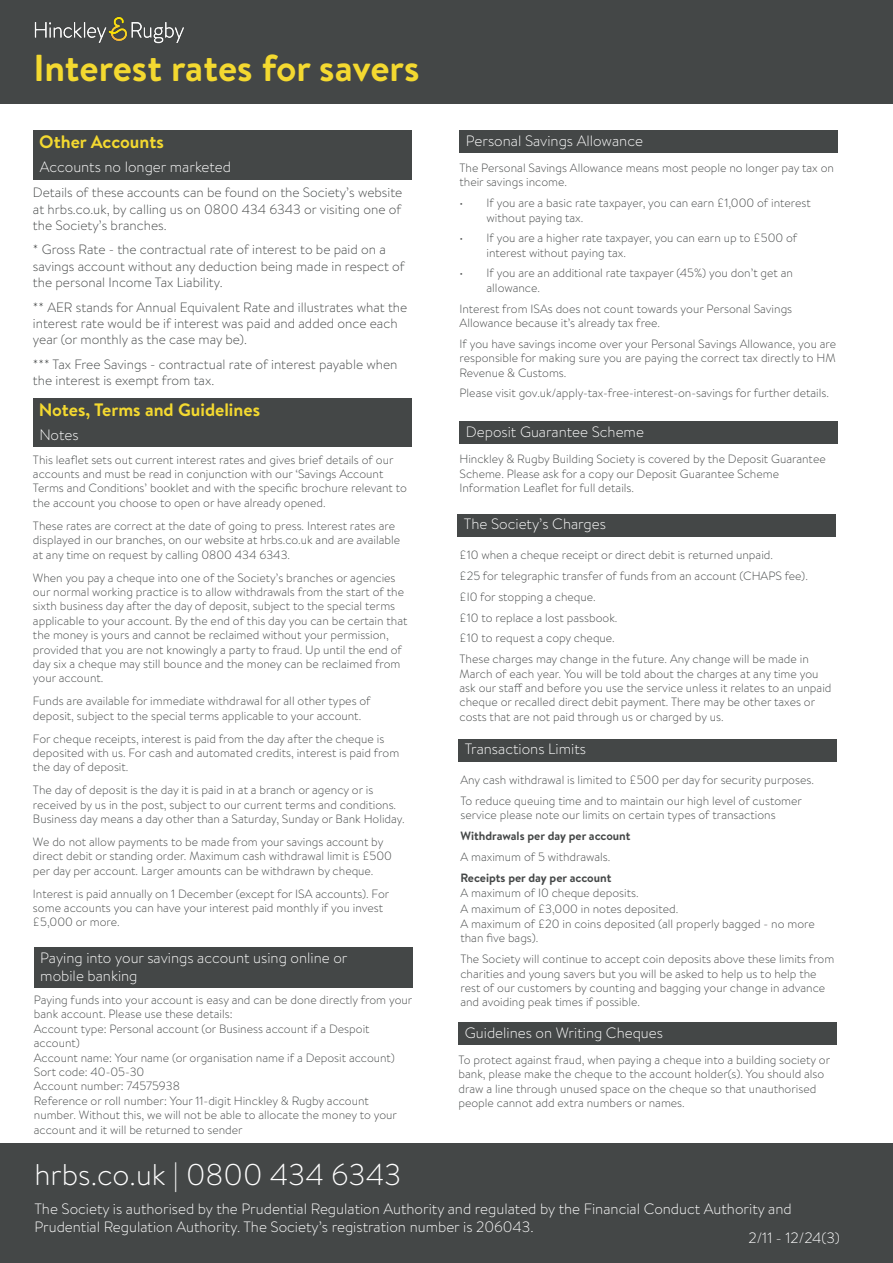
<style>
.page{position:relative;width:893px;height:1263px;background:#444747}
.page>*{position:absolute;margin:0;border:0;box-sizing:border-box;transform-origin:0 0}
.t1{font:700 37.5px "Brandon Text";color:#f4d930}
.t2{font:300 30px "Brandon Text";color:#fff}
.t3{font:700 18px "Brandon Text";color:#f4d930}
.t4{font:300 15px/18px "Brandon Text";color:#fff}
.t5{font:300 13.5px/16.2px "Brandon Text";color:#444747}
.t6{font:300 12px/14.4px "Brandon Text";color:#444747}
.t7{font:700 12px "Brandon Text";color:#444747}
</style>
<div class="page">
<div style="left:0;top:104px;width:893px;height:1159px;background:#fff"></div>
<img style="left:34px;top:17px;width:150px;height:26px">
<div style="left:33px;top:398px;width:378px;height:26px;background:#444747"></div>
<div style="left:33px;top:424px;width:378px;height:23px;background:#444747"></div>
<div style="left:459px;top:421px;width:379px;height:23px;background:#444747"></div>
<div style="left:459px;top:130px;width:379px;height:23px;background:#444747"></div>
<div style="left:34px;top:947px;width:378px;height:41px;background:#444747"></div>
<div style="left:458px;top:514px;width:378px;height:22px;background:#444747"></div>
<div style="left:458px;top:739px;width:379px;height:22px;background:#444747"></div>
<div style="left:459px;top:1022px;width:378px;height:23px;background:#444747"></div>
<div style="left:0;top:1144px;width:893px;height:119px;background:#444747"></div>
<div style="left:33px;top:157px;width:379px;height:22px;background:#444747"></div>
<div style="left:33px;top:130px;width:379px;height:27px;background:#444747"></div>
<p class="t1" style="left:33px;top:42px;width:388px">Interest rates for savers</p>
<p class="t3" style="left:39px;top:129px;width:126px">Other Accounts</p>
<p class="t5" style="left:33px;top:184px;width:371px;text-align:justify">Details of these accounts can be found on the Society’s website at hrbs.co.uk, by calling us on 0800 434 6343 or visiting one of the Society’s branches.</p>
<p class="t5" style="left:33px;top:241px;width:373px">* Gross Rate - the contractual rate of interest to be paid on a savings account without any deduction being made in respect of the personal Income Tax Liability.</p>
<p class="t5" style="left:33px;top:298px;width:376px">** AER stands for Annual Equivalent Rate and illustrates what the interest rate would be if interest was paid and added once each year (or monthly as the case may be).</p>
<p class="t5" style="left:33px;top:355px;width:366px">*** Tax Free Savings - contractual rate of interest payable when the interest is exempt from tax.</p>
<p class="t4" style="left:40px;top:158px;width:193px">Accounts no longer marketed</p>
<p class="t3" style="left:39px;top:397px;width:223px">Notes, Terms and Guidelines</p>
<p class="t4" style="left:39px;top:425px;width:41px">Notes</p>
<p class="t6" style="left:33px;top:452px;width:375px">This leaflet sets out current interest rates and gives brief details of our accounts and must be read in conjunction with our ‘Savings Account Terms and Conditions’ booklet and with the specific brochure relevant to the account you choose to open or have already opened.</p>
<p class="t6" style="left:33px;top:518px;width:369px">These rates are correct at the date of going to press. Interest rates are displayed in our branches, on our website at hrbs.co.uk and are available at any time on request by calling 0800 434 6343.</p>
<p class="t6" style="left:33px;top:570px;width:376px">When you pay a cheque into one of the Society’s branches or agencies our normal working practice is to allow withdrawals from the start of the sixth business day after the day of deposit, subject to the special terms applicable to your account. By the end of this day you can be certain that the money is yours and cannot be reclaimed without your permission, provided that you are not knowingly a party to fraud. Up until the end of day six a cheque may still bounce and the money can be reclaimed from your account.</p>
<p class="t6" style="left:33px;top:693px;width:339px">Funds are available for immediate withdrawal for all other types of deposit, subject to the special terms applicable to your account.</p>
<p class="t6" style="left:33px;top:731px;width:368px">For cheque receipts, interest is paid from the day after the cheque is deposited with us. For cash and automated credits, interest is paid from the day of deposit.</p>
<p class="t6" style="left:33px;top:782px;width:373px">The day of deposit is the day it is paid in at a branch or agency or is received by us in the post, subject to our current terms and conditions.<br>Business day means a day other than a Saturday, Sunday or Bank Holiday.</p>
<p class="t6" style="left:33px;top:834px;width:360px">We do not allow payments to be made from your savings account by direct debit or standing order. Maximum cash withdrawal limit is £500 per day per account. Larger amounts can be withdrawn by cheque.</p>
<p class="t6" style="left:33px;top:886px;width:358px">Interest is paid annually on 1 December (except for ISA accounts). For some accounts you can have your interest paid monthly if you invest £5,000 or more.</p>
<p class="t4" style="left:40px;top:948px;width:309px">Paying into your savings account using online or mobile banking</p>
<p class="t6" style="left:34px;top:992px;width:380px">Paying funds into your account is easy and can be done directly from your bank account. Please use these details:<br>Account type: Personal account (or Business account if a Despoit account)<br>Account name: Your name (or organisation name if a Deposit account)<br>Sort code: 40-05-30<br>Account number: 74575938<br>Reference or roll number: Your 11-digit Hinckley &amp; Rugby account number. Without this, we will not be able to allocate the money to your account and it will be returned to sender</p>
<p class="t2" style="left:34px;top:1154px;width:368px">hrbs.co.uk | 0800 434 6343</p>
<p class="t4" style="left:466px;top:131px;width:179px">Personal Savings Allowance</p>
<p class="t6" style="left:459px;top:160px;width:376px">The Personal Savings Allowance means most people no longer pay tax on their savings income.</p>
<p class="t6" style="left:486px;top:195px;width:326px;text-indent:-27px">• If you are a basic rate taxpayer, you can earn £1,000 of interest without paying tax.</p>
<p class="t6" style="left:486px;top:231px;width:312px;text-indent:-27px">• If you are a higher rate taxpayer, you can earn up to £500 of interest without paying tax.</p>
<p class="t6" style="left:486px;top:266px;width:308px;text-indent:-27px">• If you are an additional rate taxpayer (45%) you don’t get an allowance.</p>
<p class="t6" style="left:459px;top:301px;width:334px">Interest from ISAs does not count towards your Personal Savings<br>Allowance because it’s already tax free.</p>
<p class="t6" style="left:459px;top:336px;width:378px;text-align:justify">If you have savings income over your Personal Savings Allowance, you are responsible for making sure you are paying the correct tax directly to HM Revenue &amp; Customs.</p>
<p class="t6" style="left:459px;top:386px;width:371px">Please visit gov.uk/apply-tax-free-interest-on-savings for further details.</p>
<p class="t4" style="left:466px;top:422px;width:180px">Deposit Guarantee Scheme</p>
<p class="t6" style="left:459px;top:451px;width:368px">Hinckley &amp; Rugby Building Society is covered by the Deposit Guarantee<br>Scheme. Please ask for a copy our Deposit Guarantee Scheme<br>Information Leaflet for full details.</p>
<p class="t4" style="left:464px;top:514px;width:144px">The Society’s Charges</p>
<p class="t6" style="left:459px;top:548px;width:315px">£10 when a cheque receipt or direct debit is returned unpaid.</p>
<p class="t6" style="left:459px;top:568px;width:350px">£25 for telegraphic transfer of funds from an account (CHAPS fee).</p>
<p class="t6" style="left:459px;top:589px;width:138px">£I0 for stopping a cheque.</p>
<p class="t6" style="left:459px;top:610px;width:159px">£10 to replace a lost passbook.</p>
<p class="t6" style="left:459px;top:631px;width:157px">£10 to request a copy cheque.</p>
<p class="t6" style="left:459px;top:651px;width:373px">These charges may change in the future. Any change will be made in March of each year. You will be told about the charges at any time you ask our staff and before you use the service unless it relates to an unpaid cheque or recalled direct debit payment. There may be other taxes or costs that are not paid through us or charged by us.</p>
<p class="t4" style="left:465px;top:739px;width:123px">Transactions Limits</p>
<p class="t6" style="left:460px;top:772px;width:355px">Any cash withdrawal is limited to £500 per day for security purposes.</p>
<p class="t6" style="left:460px;top:793px;width:343px">To reduce queuing time and to maintain our high level of customer service please note our limits on certain types of transactions</p>
<p class="t7" style="left:460px;top:828px;width:172px">Withdrawals per day per account</p>
<p class="t6" style="left:460px;top:849px;width:152px">A maximum of 5 withdrawals.</p>
<p class="t7" style="left:460px;top:869px;width:152px">Receipts per day per account</p>
<p class="t6" style="left:460px;top:885px;width:180px">A maximum of I0 cheque deposits.</p>
<p class="t6" style="left:460px;top:901px;width:219px">A maximum of £3,000 in notes deposited.</p>
<p class="t6" style="left:460px;top:916px;width:356px">A maximum of £20 in coins deposited (all properly bagged - no more than five bags).</p>
<p class="t6" style="left:460px;top:951px;width:375px">The Society will continue to accept coin deposits above these limits from charities and young savers but you will be asked to help us to help the rest of our customers by counting and bagging your change in advance and avoiding peak times if possible.</p>
<p class="t4" style="left:465px;top:1023px;width:200px">Guidelines on Writing Cheques</p>
<p class="t6" style="left:459px;top:1052px;width:373px">To protect against fraud, when paying a cheque into a building society or bank, please make the cheque to the account holder(s). You should also draw a line through unused space on the cheque so that unauthorised people cannot add extra numbers or names.</p>
<p class="t4" style="left:34px;top:1200px;width:759px">The Society is authorised by the Prudential Regulation Authority and regulated by the Financial Conduct Authority and<br>Prudential Regulation Authority. The Society’s registration number is 206043.</p>
<p class="t4" style="left:748px;top:1228px;width:93px">2/11 - 12/24(3)</p>
</div>
